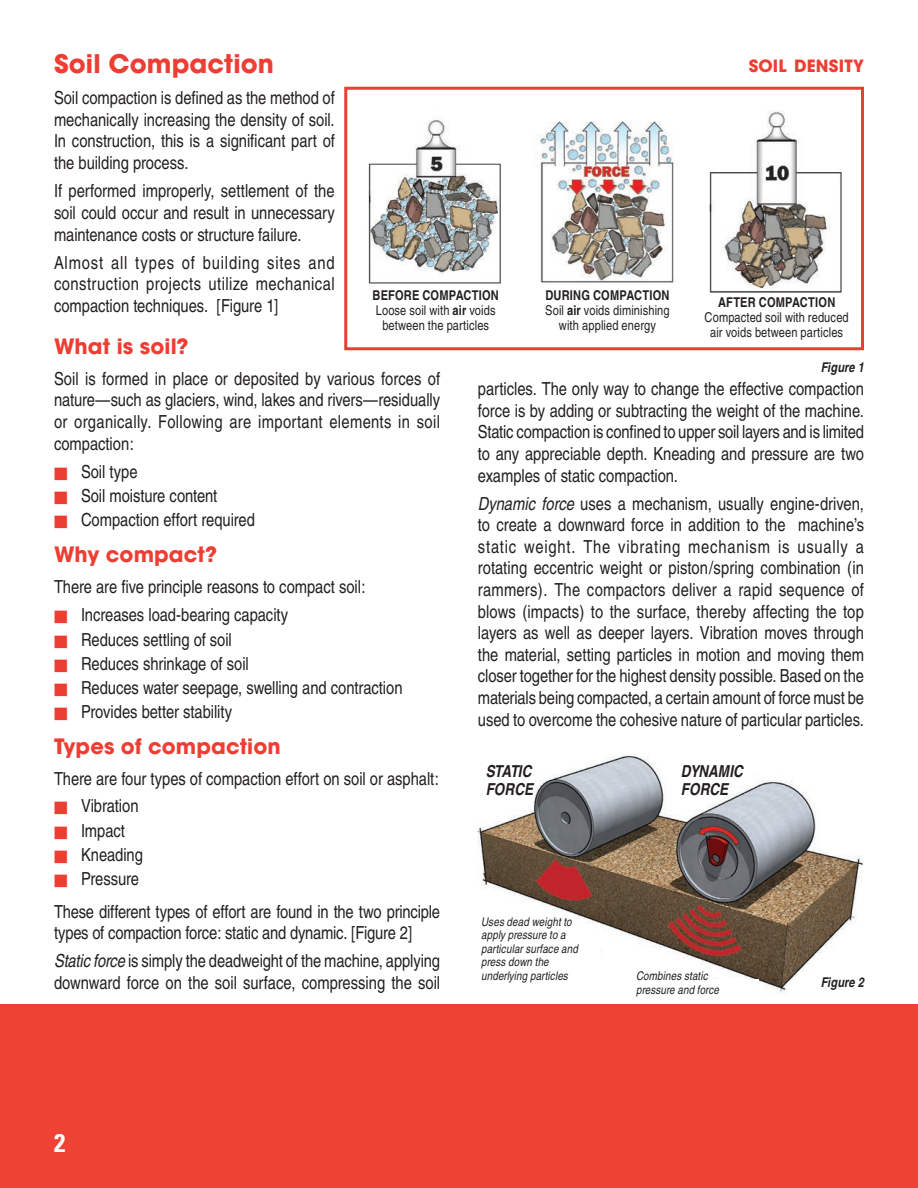
<style>
.page{position:relative;width:918px;height:1188px;background:#fff}
.page>*{position:absolute;margin:0;border:0;box-sizing:border-box;transform-origin:0 0}
.t1{font:700 25.5px "ITC Avant Garde Std";letter-spacing:.005em;color:#ee3e34}
.t2{font:700 condensed 25.5px "Univers LT Std";color:#fff}
.t3{font:700 21px "ITC Avant Garde Std";letter-spacing:.005em;color:#ee3e34}
.t4{font:condensed 18px/21.6px "Helvetica";letter-spacing:-.005em;color:#231f20;text-align:justify}
.t5{font:700 16.8px "ITC Avant Garde Std";letter-spacing:.01em;color:#ee3e34}
.t6{font:italic 700 condensed 16.5px/18px "Helvetica";letter-spacing:-.01em;color:#231f20}
.t7{font:condensed 13.5px/15px "Helvetica";letter-spacing:.01em;color:#231f20;text-align:center}
.t8{font:700 condensed 13.5px "Helvetica";letter-spacing:.015em;color:#231f20}
.t9{font:italic 700 condensed 13.5px "Helvetica";letter-spacing:.005em;color:#231f20}
.t10{font:italic condensed 12px/13.5px "Helvetica";letter-spacing:.01em;color:#231f20}
.s1{font-weight:700}
.s2{color:#ee3e34}
.s3{font-style:italic}
</style>
<div class="page">
<div style="left:190px;top:1004px;width:728px;height:184px;background:#ee4234"></div>
<div style="left:1px;top:1004px;width:728px;height:184px;background:#ee4234"></div>
<div style="left:344px;top:87px;width:520px;height:263px;background:#fff;border:3px solid #ee3e34"></div>
<img style="left:709px;top:110px;width:133px;height:184px">
<img style="left:368px;top:120px;width:133px;height:164px">
<img style="left:539px;top:121px;width:135px;height:162px">
<img style="left:478px;top:754px;width:385px;height:240px">
<div style="left:507px;top:924px;width:88px;height:58px;background:#fff"></div>
<div style="left:511px;top:930px;width:89px;height:58px;background:#fff"></div>
<div style="left:656px;top:979px;width:88px;height:22px;background:#fff"></div>
<div style="left:671px;top:980px;width:88px;height:22px;background:#fff"></div>
<h1 class="t1" style="left:54px;top:47px;width:221px">Soil Compaction</h1>
<p class="t4" style="left:54px;top:87px;width:282px">Soil compaction is defined as the method of mechanically increasing the density of soil.<br>In construction, this is a significant part of the building process.</p>
<p class="t4" style="left:54px;top:180px;width:282px">If performed improperly, settlement of the soil could occur and result in unnecessary maintenance costs or structure failure.</p>
<p class="t4" style="left:54px;top:252px;width:282px">Almost all types of building sites and construction projects utilize mechanical compaction techniques. [Figure 1]</p>
<p class="t5" style="left:749px;top:55px;width:117px">SOIL DENSITY</p>
<p class="t7" style="left:373px;top:288px;width:128px"><span class="s1">BEFORE COMPACTION<br></span>Loose soil with <span class="s1">air</span> voids between the particles</p>
<p class="t7" style="left:545px;top:288px;width:126px"><span class="s1">DURING COMPACTION<br></span>Soil <span class="s1">air</span> voids diminishing with applied energy</p>
<p class="t8" style="left:718px;top:294px;width:119px">AFTER COMPACTION</p>
<p class="t7" style="left:705px;top:310px;width:146px">Compacted soil with reduced air voids between particles</p>
<p class="t3" style="left:54px;top:332px;width:136px">What is soil?</p>
<p class="t4" style="left:54px;top:368px;width:388px">Soil is formed in place or deposited by various forces of nature—such as glaciers, wind, lakes and rivers—residually or organically. Following are important elements in soil compaction:</p>
<p class="t4" style="left:54px;top:461px;width:85px"><span class="s2">■</span> Soil type</p>
<p class="t4" style="left:54px;top:485px;width:165px"><span class="s2">■</span> Soil moisture content</p>
<p class="t4" style="left:54px;top:509px;width:202px"><span class="s2">■</span> Compaction effort required</p>
<p class="t3" style="left:54px;top:541px;width:165px">Why compact?</p>
<p class="t4" style="left:54px;top:576px;width:313px">There are five principle reasons to compact soil:</p>
<p class="t4" style="left:54px;top:604px;width:236px"><span class="s2">■</span> Increases load-bearing capacity</p>
<p class="t4" style="left:54px;top:628px;width:179px"><span class="s2">■</span> Reduces settling of soil</p>
<p class="t4" style="left:54px;top:653px;width:196px"><span class="s2">■</span> Reduces shrinkage of soil</p>
<p class="t4" style="left:54px;top:677px;width:350px"><span class="s2">■</span> Reduces water seepage, swelling and contraction</p>
<p class="t4" style="left:54px;top:701px;width:180px"><span class="s2">■</span> Provides better stability</p>
<p class="t3" style="left:54px;top:733px;width:228px">Types of compaction</p>
<p class="t4" style="left:54px;top:768px;width:387px">There are four types of compaction effort on soil or asphalt:</p>
<p class="t4" style="left:54px;top:795px;width:86px"><span class="s2">■</span> Vibration</p>
<p class="t4" style="left:54px;top:819px;width:73px"><span class="s2">■</span> Impact</p>
<p class="t4" style="left:54px;top:844px;width:90px"><span class="s2">■</span> Kneading</p>
<p class="t4" style="left:54px;top:863px;width:388px;line-height:32.4px"><span class="s2">■</span> Pressure<br>These different types of effort are found in the two principle</p>
<p class="t4" style="left:54px;top:919px;width:388px;line-height:28px">types of compaction force: static and dynamic. [Figure 2]<br><span class="s3">Static force</span> is simply the deadweight of the machine, applying</p>
<p class="t4" style="left:54px;top:972px;width:388px">downward force on the soil surface, compressing the soil</p>
<p class="t9" style="left:821px;top:359px;width:45px">Figure 1</p>
<p class="t4" style="left:478px;top:378px;width:388px">particles. The only way to change the effective compaction force is by adding or subtracting the weight of the machine.<br>Static compaction is confined to upper soil layers and is limited to any appreciable depth. Kneading and pressure are two examples of static compaction.</p>
<p class="t4" style="left:478px;top:492px;width:388px"><span class="s3">Dynamic force</span> uses a mechanism, usually engine-driven, to create a downward force in addition to the machine’s static weight. The vibrating mechanism is usually a rotating eccentric weight or piston/spring combination (in rammers). The compactors deliver a rapid sequence of blows (impacts) to the surface, thereby affecting the top layers as well as deeper layers. Vibration moves through the material, setting particles in motion and moving them closer together for the highest density possible. Based on the materials being compacted, a certain amount of force must be used to overcome the cohesive nature of particular particles.</p>
<p class="t6" style="left:486px;top:762px;width:49px">STATIC<br>FORCE</p>
<p class="t6" style="left:681px;top:762px;width:64px">DYNAMIC<br>FORCE</p>
<p class="t10" style="left:481px;top:915px;width:98px">Uses dead weight to apply pressure to a particular surface and press down the underlying particles</p>
<p class="t10" style="left:636px;top:969px;width:84px">Combines static pressure and force</p>
<p class="t9" style="left:821px;top:974px;width:45px">Figure 2</p>
<h1 class="t2" style="left:54px;top:1128px;width:13px">2</h1>
</div>
